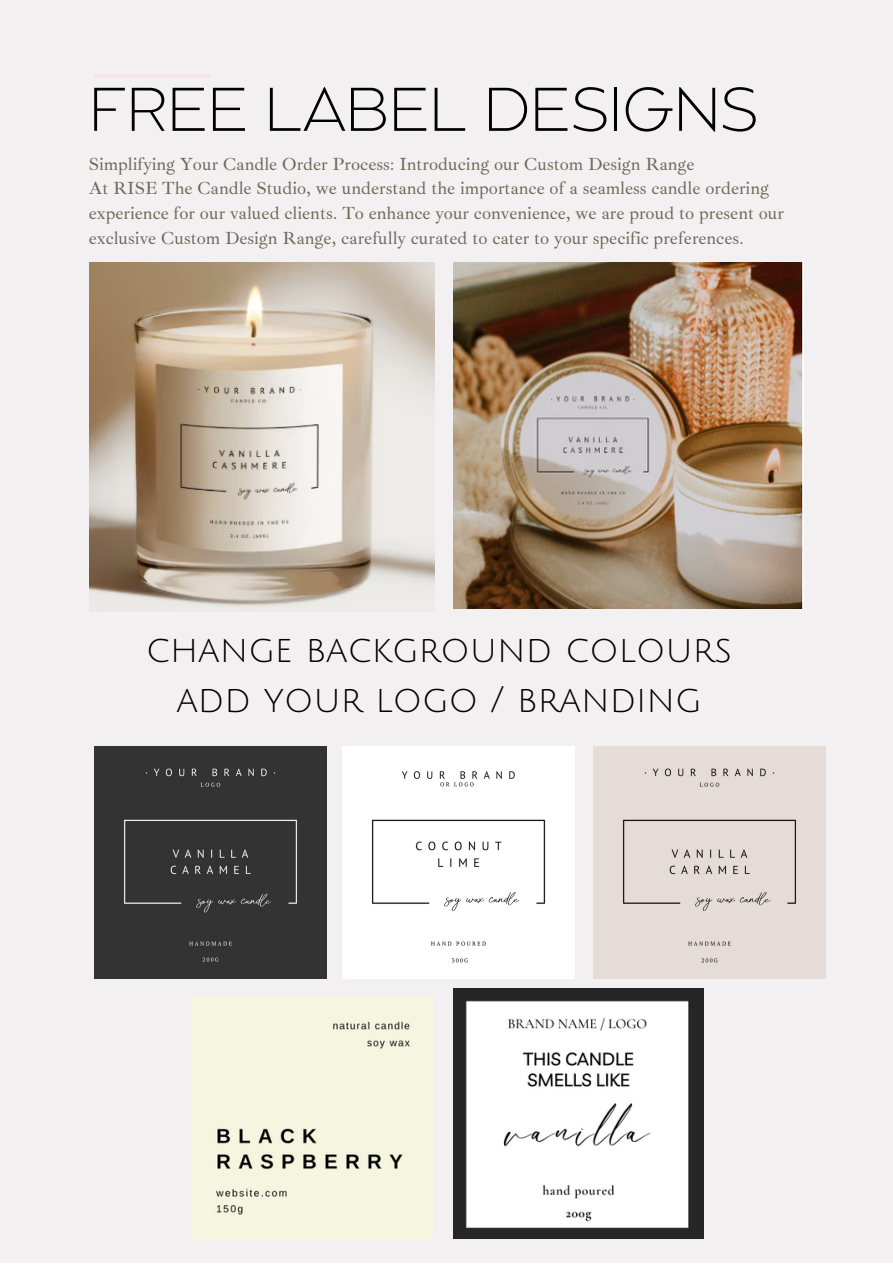
<style>
.page{position:relative;width:893px;height:1264px;background:#fff}
.page>*{position:absolute;margin:0;border:0;box-sizing:border-box;transform-origin:0 0}
.t1{font:200 61.5px "Balgin";color:#000}
.t2{font:36px "Julius Sans One";color:#000}
.t3{font:18px/24.8px "Ibarra Real Nova";color:#6b6657}
</style>
<div class="page">
<div style="left:0;top:0;width:892px;height:1262px;background:#f3f0f1"></div>
<hr style="left:95px;top:74px;width:115px;height:3px;background:#f5e4e3">
<img style="left:89px;top:262px;width:345px;height:349px">
<img style="left:453px;top:262px;width:350px;height:347px">
<div style="left:95px;top:746px;width:231px;height:232px;background:#333"></div>
<div style="left:343px;top:746px;width:231px;height:232px;background:#fff"></div>
<div style="left:593px;top:746px;width:232px;height:232px;background:#e5dcd7"></div>
<div style="left:192px;top:996px;width:242px;height:242px;background:#f6f5e0"></div>
<img style="left:453px;top:988px;width:250px;height:250px">
<p class="t1" style="left:89px;top:85px;width:671px">FREE LABEL DESIGNS</p>
<p class="t3" style="left:89px;top:151px;width:607px">Simplifying Your Candle Order Process: Introducing our Custom Design Range</p>
<p class="t3" style="left:89px;top:176px;width:696px">At RISE The Candle Studio, we understand the importance of a seamless candle ordering experience for our valued clients. To enhance your convenience, we are proud to present our exclusive Custom Design Range, carefully curated to cater to your specific preferences.</p>
<p class="t2" style="left:146px;top:631px;width:587px">CHANGE BACKGROUND COLOURS</p>
<p class="t2" style="left:176px;top:681px;width:527px">ADD YOUR LOGO / BRANDING</p>
</div>
